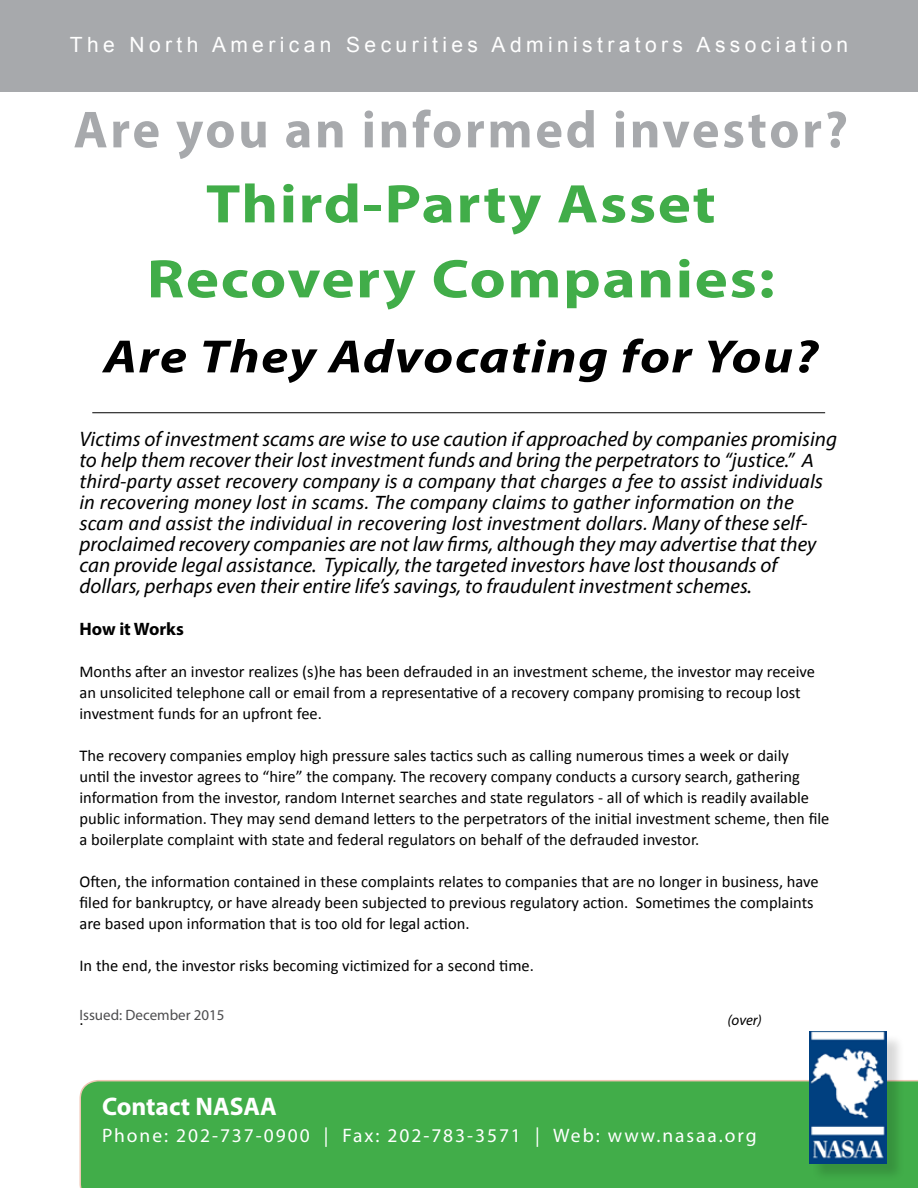
<style>
.page{position:relative;width:918px;height:1188px;background:#fff}
.page>*{position:absolute;margin:0;border:0;box-sizing:border-box;transform-origin:0 0}
.t1{font:700 54.75px/75px "Myriad Pro";letter-spacing:.025em;color:#41ad49;text-align:center;scale:1.15 1}
.t2{font:700 52.5px "Myriad Pro";letter-spacing:.05em;color:#a7a9ac}
.t3{font:italic 700 46.95px "Myriad Pro";letter-spacing:.025em;color:#000;scale:1.15 1}
.t4{font:700 25.5px "Myriad Pro";color:#fff}
.t5{font:italic 21px/21px "Myriad Pro";color:#000}
.t6{font:italic 21px/21px "Calibri";color:#000}
.t7{font:21px "Arial";letter-spacing:.21em;color:#fff}
.t8{font:19.5px "Myriad Pro";letter-spacing:.1em;color:#fff}
.t9{font:700 18px "Myriad Pro";letter-spacing:-.005em;color:#000}
.t10{font:16.5px/21px "Calibri";color:#000}
.t11{font:15px "Myriad Pro";color:#4d4d4f}
.t12{font:italic 15px "Myriad Pro";color:#000}
.s1{font-family:"Calibri"}
.s2{font-family:"Myriad Pro"}
</style>
<div class="page">
<div style="left:0;top:0;width:918px;height:92px;background:#a7a9ac"></div>
<div style="left:80px;top:1080px;width:838px;height:108px;background:#41ad49"></div>
<div style="left:812px;top:1034px;width:93px;height:148px;background:#000;opacity:.15"></div>
<img style="left:809px;top:1032px;width:78px;height:131px">
<hr style="left:92px;top:412px;width:733px;height:1px;background:#000">
<p class="t7" style="left:70px;top:31px;width:780px">The North American Securities Administrators Association</p>
<h2 class="t2" style="left:73px;top:95px;width:776px">Are you an informed investor?</h2>
<h1 class="t1" style="left:147px;top:165px;width:547px">Third-Party Asset<br>Recovery Companies:</h1>
<h3 class="t3" style="left:103px;top:326px;width:623px">Are They Advocating for You?</h3>
<p class="t5" style="left:80px;top:428px;width:759px">Victims of investment scams are wise to use caution if approached by companies promising to help them recover their lost investment funds and bring the perpetrators to “justice.” <span class="s1">A</span></p>
<p class="t6" style="left:80px;top:469px;width:745px">third-party asset recovery company is a company that charges a fee to assist individuals in recovering money lost in scams. The company claims to gather information on the scam and assist the individual in recovering lost investment dollars. <span class="s2">Many of these self-</span></p>
<p class="t5" style="left:80px;top:533px;width:738px">proclaimed recovery companies are not law firms, although they may advertise that they can provide legal assistance. Typically, the targeted investors have lost thousands of dollars, perhaps even their entire life’s savings, to fraudulent investment schemes.</p>
<p class="t9" style="left:80px;top:617px;width:106px">How it Works</p>
<p class="t10" style="left:80px;top:661px;width:737px">Months after an investor realizes (s)he has been defrauded in an investment scheme, the investor may receive an unsolicited telephone call or email from a representative of a recovery company promising to recoup lost investment funds for an upfront fee.</p>
<p class="t10" style="left:80px;top:745px;width:751px">The recovery companies employ high pressure sales tactics such as calling numerous times a week or daily<br>until the investor agrees to “hire” the company. The recovery company conducts a cursory search, gathering information from the investor, random Internet searches and state regulators - all of which is readily available public information. They may send demand letters to the perpetrators of the initial investment scheme, then file a boilerplate complaint with state and federal regulators on behalf of the defrauded investor.</p>
<p class="t10" style="left:80px;top:871px;width:741px">Often, the information contained in these complaints relates to companies that are no longer in business, have filed for bankruptcy, or have already been subjected to previous regulatory action. Sometimes the complaints are based upon information that is too old for legal action.</p>
<p class="t10" style="left:80px;top:955px;width:456px">In the end, the investor risks becoming victimized for a second time.</p>
<p class="t11" style="left:80px;top:1006px;width:147px">Issued: December 2015</p>
<p class="t10" style="left:80px;top:1009px;width:6px">.</p>
<p class="t12" style="left:728px;top:1010px;width:36px">(over)</p>
<h3 class="t4" style="left:102px;top:1090px;width:176px">Contact NASAA</h3>
<p class="t8" style="left:102px;top:1123px;width:656px">Phone: 202-737-0900 | Fax: 202-783-3571 | Web: www.nasaa.org</p>
</div>
